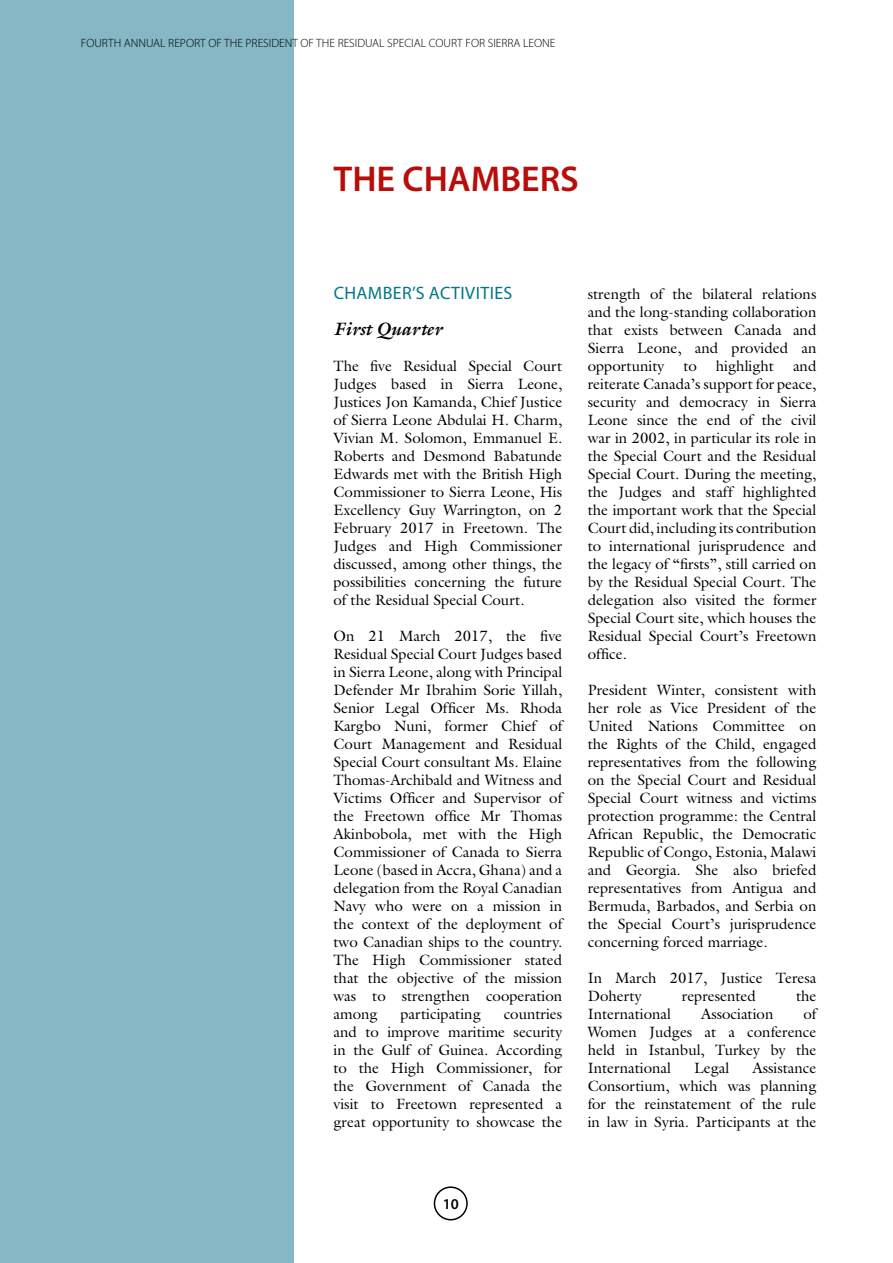
<style>
.page{position:relative;width:893px;height:1263px;background:#fff}
.page>*{position:absolute;margin:0;border:0;box-sizing:border-box;transform-origin:0 0}
.t1{font:600 36px "Myriad Pro";color:#b70e0c}
.t2{font:18px "Myriad Pro";letter-spacing:.02em;color:#00778b}
.t3{font:italic 700 18px "Galliard Std";color:#000}
.t4{font:15px/18px "Galliard Std";color:#000;text-align:justify}
.t5{font:600 15px "Myriad Pro";color:#000}
.t6{font:300 12px "Myriad Pro";color:#000}
</style>
<div class="page">
<div style="left:434px;top:1186px;width:34px;height:34px;border:2px solid #000;border-radius:50%"></div>
<div style="left:0;top:0;width:293px;height:1263px;background:#85b7c4"></div>
<p class="t6" style="left:81px;top:36px;width:476px">FOURTH ANNUAL REPORT OF THE PRESIDENT OF THE RESIDUAL SPECIAL COURT FOR SIERRA LEONE</p>
<h1 class="t1" style="left:333px;top:156px;width:247px">THE CHAMBERS</h1>
<p class="t2" style="left:334px;top:282px;width:180px">CHAMBER’S ACTIVITIES</p>
<p class="t3" style="left:333px;top:317px;width:110px">First Quarter</p>
<p class="t4" style="left:333px;top:356px;width:230px">The five Residual Special Court Judges based in Sierra Leone, Justices Jon Kamanda, Chief Justice of Sierra Leone Abdulai H. Charm, Vivian M. Solomon, Emmanuel E.<br>Roberts and Desmond Babatunde Edwards met with the British High Commissioner to Sierra Leone, His Excellency Guy Warrington, on 2<br>February 2017 in Freetown. The Judges and High Commissioner discussed, among other things, the possibilities concerning the future of the Residual Special Court.</p>
<p class="t4" style="left:333px;top:626px;width:230px">On 21 March 2017, the five Residual Special Court Judges based in Sierra Leone, along with Principal Defender Mr Ibrahim Sorie Yillah, Senior Legal Officer Ms. Rhoda Kargbo Nuni, former Chief of Court Management and Residual Special Court consultant Ms. Elaine Thomas-Archibald and Witness and Victims Officer and Supervisor of the Freetown office Mr Thomas Akinbobola, met with the High Commissioner of Canada to Sierra Leone (based in Accra, Ghana) and a delegation from the Royal Canadian Navy who were on a mission in the context of the deployment of two Canadian ships to the country.<br>The High Commissioner stated that the objective of the mission was to strengthen cooperation among</p>
<p class="t4" style="left:333px;top:1004px;width:230px;text-indent:170px">countries and to improve maritime security in the Gulf of Guinea. According to the High Commissioner, for the Government of Canada the visit to Freetown represented a great opportunity to showcase the</p>
<p class="t4" style="left:400px;top:1004px;width:82px">participating</p>
<p class="t4" style="left:588px;top:284px;width:230px">strength of the bilateral relations and the long-standing collaboration that exists between Canada and Sierra Leone, and provided an opportunity</p>
<p class="t4" style="left:588px;top:356px;width:230px;text-indent:205px">and reiterate Canada’s support for peace, security and democracy in Sierra Leone since the end of the civil war in 2002, in particular its role in the Special Court and the Residual Special Court. During the meeting, the Judges and staff highlighted the important work that the Special Court did, including its contribution to international jurisprudence and the legacy of “firsts”, still carried on by the Residual Special Court. The delegation also visited the former Special Court site, which houses the Residual Special Court’s Freetown office.</p>
<p class="t4" style="left:588px;top:680px;width:230px">President Winter, consistent with her role as Vice President of the United Nations Committee on the Rights of the Child, engaged representatives from the following on the Special Court and Residual Special Court witness and victims protection programme: the Central African Republic, the Democratic Republic of Congo, Estonia, Malawi and Georgia. She also briefed representatives from Antigua and Bermuda, Barbados, and Serbia on the Special Court’s jurisprudence concerning forced marriage.</p>
<p class="t4" style="left:588px;top:968px;width:230px">In March 2017, Justice Teresa<br>Doherty</p>
<p class="t4" style="left:683px;top:356px;width:15px">to</p>
<p class="t4" style="left:716px;top:356px;width:60px">highlight</p>
<p class="t4" style="left:682px;top:986px;width:76px">represented</p>
<p class="t4" style="left:796px;top:986px;width:22px">the</p>
<p class="t4" style="left:588px;top:1004px;width:230px;text-indent:216px">of Women Judges at a conference held in Istanbul, Turkey by the International</p>
<p class="t4" style="left:588px;top:1004px;width:85px">International</p>
<p class="t4" style="left:701px;top:1004px;width:74px">Association</p>
<p class="t4" style="left:588px;top:1058px;width:230px;text-indent:165px">Assistance Consortium, which was planning for the reinstatement of the rule in law in Syria. Participants at the</p>
<p class="t4" style="left:694px;top:1058px;width:37px">Legal</p>
<p class="t5" style="left:443px;top:1194px;width:18px">10</p>
</div>
